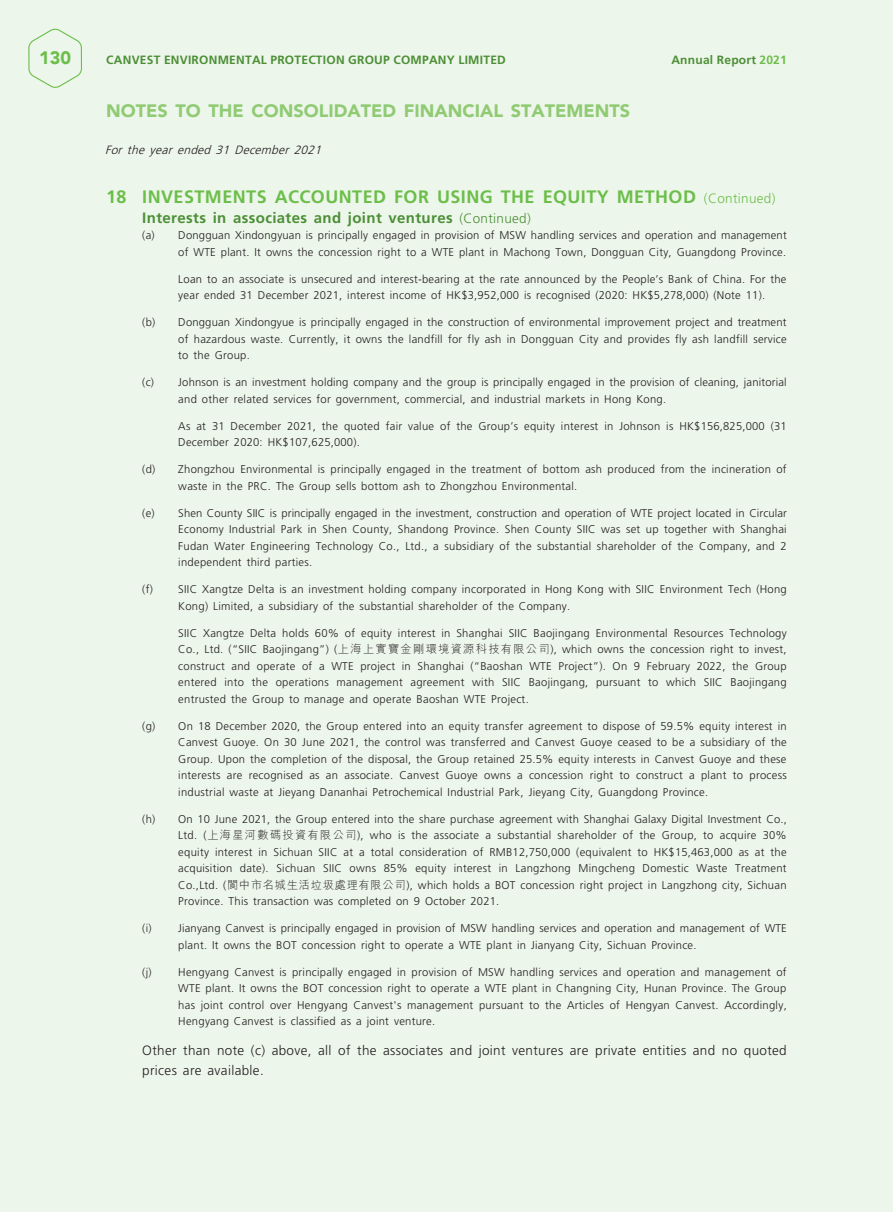
<style>
.page{position:relative;width:893px;height:1212px;background:#edf6ea}
.page>*{position:absolute;margin:0;border:0;box-sizing:border-box;transform-origin:0 0}
._03_H1{font:700 18px "Frutiger LT Std";letter-spacing:.025em;color:#6cbe4b}
.t1{font:900 18px "Avenir";color:#90cb74}
.t2{font:900 18px "Avenir";color:#6cbe4b}
._04___H2{font:700 15px "Frutiger LT Std";letter-spacing:.025em;color:#4c8f37}
._12___P2{font:300 13.5px/19.5px "Frutiger LT Std";letter-spacing:.025em;color:#231f20}
.t3{font:700 12px "Frutiger LT Std";letter-spacing:.02em;color:#4c8f37}
.t4{font:italic 300 12px "Frutiger LT Std";color:#231f20}
._22____IN2__Note{font:300 11.25px/16.5px "Frutiger LT Std";letter-spacing:.025em;color:#231f20;text-align:justify}
._27_____P4__Note{font:300 11.25px/16.5px "Frutiger LT Std";letter-spacing:.02em;color:#231f20}
.s1{color:#6cbe4b}
.s2{font-weight:300;font-size:13.5px}
.s3{font-family:"M Hei HK"}
</style>
<div class="page">
<svg style="left:28px;top:28px;width:54px;height:60px"></svg>
<h1 class="t2" style="left:39px;top:42px;width:33px">130</h1>
<p class="t3" style="left:106px;top:53px;width:401px">CANVEST ENVIRONMENTAL PROTECTION GROUP COMPANY LIMITED</p>
<p class="t3" style="left:671px;top:53px;width:117px">Annual Report <span class="s1">2021</span></p>
<h1 class="t1" style="left:106px;top:95px;width:525px">NOTES TO THE CONSOLIDATED FINANCIAL STATEMENTS</h1>
<p class="t4" style="left:105px;top:143px;width:221px">For the year ended 31 December 2021</p>
<p class="_03_H1" style="left:106px;top:186px;width:671px">18 INVESTMENTS ACCOUNTED FOR USING THE EQUITY METHOD <span class="s2">(Continued)</span></p>
<p class="_04___H2" style="left:142px;top:209px;width:390px">Interests in associates and joint ventures <span class="s2">(Continued)</span></p>
<p class="_22____IN2__Note" style="left:142px;top:227px;width:646px;text-align:right">(a) Dongguan Xindongyuan is principally engaged in provision of MSW handling services and operation and management of WTE plant. It owns the concession right to a WTE plant in Machong Town, Dongguan City, Guangdong Province.</p>
<p class="_27_____P4__Note" style="left:178px;top:271px;width:610px">Loan to an associate is unsecured and interest-bearing at the rate announced by the People’s Bank of China. For the year ended 31 December 2021, interest income of HK$3,952,000 is recognised (2020: HK$5,278,000) (Note 11).</p>
<p class="_22____IN2__Note" style="left:178px;top:314px;width:610px;text-indent:-36px">(b) Dongguan Xindongyue is principally engaged in the construction of environmental improvement project and treatment of hazardous waste. Currently, it owns the landfill for fly ash in Dongguan City and provides fly ash landfill service to the Group.</p>
<p class="_22____IN2__Note" style="left:178px;top:374px;width:610px;text-indent:-36px">(c) Johnson is an investment holding company and the group is principally engaged in the provision of cleaning, janitorial and other related services for government, commercial, and industrial markets in Hong Kong.</p>
<p class="_22____IN2__Note" style="left:178px;top:418px;width:610px">As at 31 December 2021, the quoted fair value of the Group’s equity interest in Johnson is HK$156,825,000 (31<br>December 2020: HK$107,625,000).</p>
<p class="_22____IN2__Note" style="left:178px;top:461px;width:610px;text-indent:-36px">(d) Zhongzhou Environmental is principally engaged in the treatment of bottom ash produced from the incineration of waste in the PRC. The Group sells bottom ash to Zhongzhou Environmental.</p>
<p class="_22____IN2__Note" style="left:178px;top:505px;width:610px;text-indent:-36px">(e) Shen County SIIC is principally engaged in the investment, construction and operation of WTE project located in Circular Economy Industrial Park in Shen County, Shandong Province. Shen County SIIC was set up together with Shanghai Fudan Water Engineering Technology Co., Ltd., a subsidiary of the substantial shareholder of the Company, and 2 independent third parties.</p>
<p class="_22____IN2__Note" style="left:178px;top:581px;width:610px;text-indent:-36px">(f) SIIC Xangtze Delta is an investment holding company incorporated in Hong Kong with SIIC Environment Tech (Hong<br>Kong) Limited, a subsidiary of the substantial shareholder of the Company.</p>
<p class="_27_____P4__Note" style="left:178px;top:625px;width:610px;text-align:justify">SIIC Xangtze Delta holds 60% of equity interest in Shanghai SIIC Baojingang Environmental Resources Technology Co., Ltd. (“SIIC Baojingang”) (<span class="s3">上海上實寶金剛環境資源科技有限公司</span>), which owns the concession right to invest, construct and operate of a WTE project in Shanghai (“Baoshan WTE Project”). On 9 February 2022, the Group entered into the operations management agreement with SIIC Baojingang, pursuant to which SIIC Baojingang entrusted the Group to manage and operate Baoshan WTE Project.</p>
<p class="_22____IN2__Note" style="left:178px;top:718px;width:610px;text-indent:-36px">(g) On 18 December 2020, the Group entered into an equity transfer agreement to dispose of 59.5% equity interest in Canvest Guoye. On 30 June 2021, the control was transferred and Canvest Guoye ceased to be a subsidiary of the Group. Upon the completion of the disposal, the Group retained 25.5% equity interests in Canvest Guoye and these interests are recognised as an associate. Canvest Guoye owns a concession right to construct a plant to process industrial waste at Jieyang Dananhai Petrochemical Industrial Park, Jieyang City, Guangdong Province.</p>
<p class="_22____IN2__Note" style="left:178px;top:811px;width:610px;text-indent:-36px">(h) On 10 June 2021, the Group entered into the share purchase agreement with Shanghai Galaxy Digital Investment Co., Ltd. (<span class="s3">上海星河數碼投資有限公司</span>), who is the associate a substantial shareholder of the Group, to acquire 30% equity interest in Sichuan SIIC at a total consideration of RMB12,750,000 (equivalent to HK$15,463,000 as at the acquisition date). Sichuan SIIC owns 85% equity interest in Langzhong Mingcheng Domestic Waste Treatment Co.,Ltd. (<span class="s3">閬中市名城生活垃圾處理有限公司</span>), which holds a BOT concession right project in Langzhong city, Sichuan Province. This transaction was completed on 9 October 2021.</p>
<p class="_22____IN2__Note" style="left:178px;top:920px;width:610px;text-indent:-36px">(i) Jianyang Canvest is principally engaged in provision of MSW handling services and operation and management of WTE plant. It owns the BOT concession right to operate a WTE plant in Jianyang City, Sichuan Province.</p>
<p class="_22____IN2__Note" style="left:178px;top:964px;width:610px;text-indent:-36px">(j) Hengyang Canvest is principally engaged in provision of MSW handling services and operation and management of WTE plant. It owns the BOT concession right to operate a WTE plant in Changning City, Hunan Province. The Group has joint control over Hengyang Canvest's management pursuant to the Articles of Hengyan Canvest. Accordingly, Hengyang Canvest is classified as a joint venture.</p>
<p class="_12___P2" style="left:142px;top:1041px;width:646px">Other than note (c) above, all of the associates and joint ventures are private entities and no quoted prices are available.</p>
</div>
